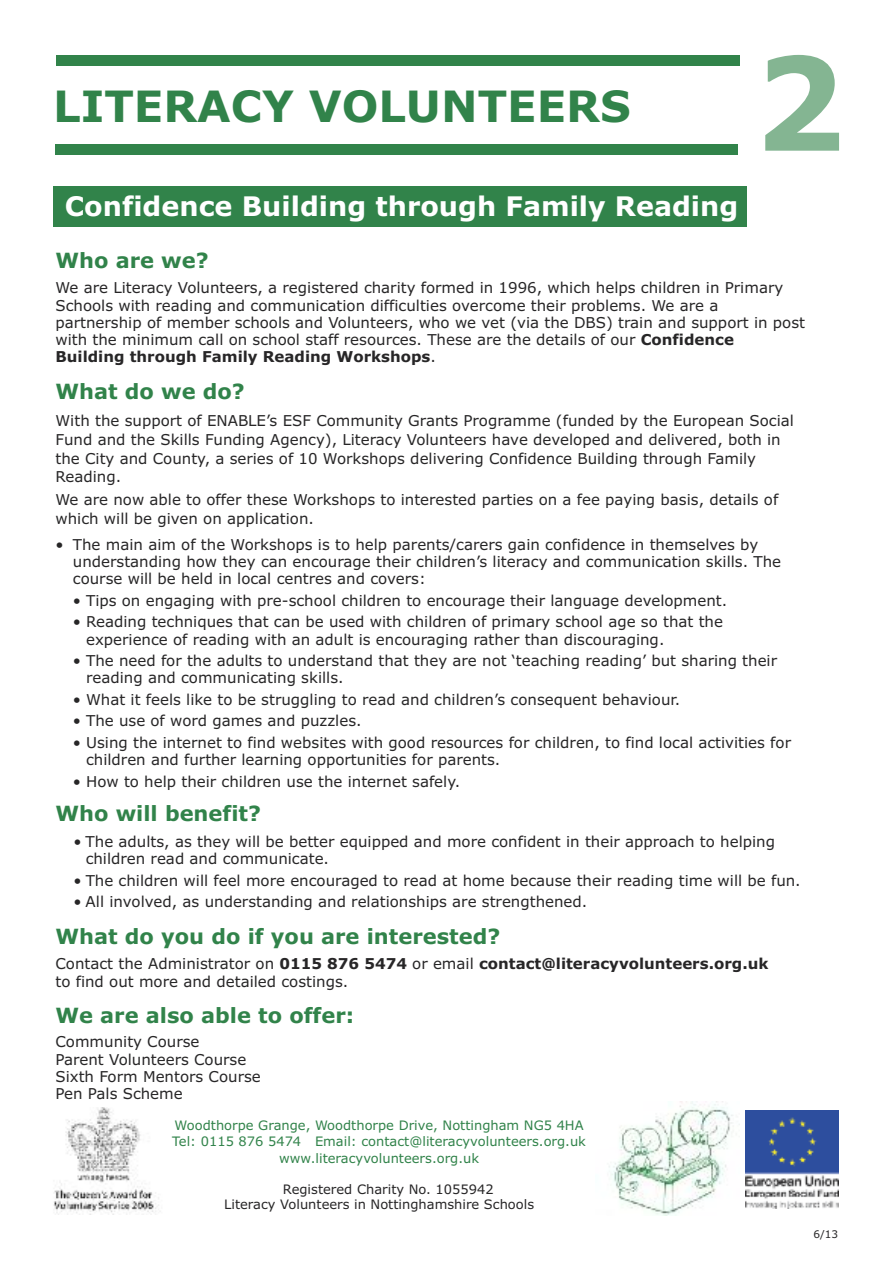
<style>
.page{position:relative;width:893px;height:1263px;background:#fff}
.page>*{position:absolute;margin:0;border:0;box-sizing:border-box;transform-origin:0 0}
.t1{font:700 129.15px "Verdana";color:#84b592}
.t2{font:700 43.2px "Verdana";color:#31834a}
.t3{font:700 27px "Verdana";color:#fff}
.t4{font:700 21px "Verdana";color:#31834a}
.t5{font:15px/17.2px "Verdana";color:#272627}
.t6{font:13.05px/16.5px "Verdana";color:#31834a;text-align:center}
.t7{font:13.05px/15px "Verdana";color:#272627}
.t8{font:10.5px "Verdana";color:#272627}
.s1{font-weight:700}
</style>
<div class="page">
<img style="left:609px;top:1102px;width:131px;height:113px">
<div style="left:56px;top:55px;width:683px;height:11px;background:#31834a"></div>
<div style="left:55px;top:144px;width:683px;height:11px;background:#31834a"></div>
<img style="left:53px;top:1107px;width:108px;height:107px">
<div style="left:54px;top:186px;width:693px;height:40px;background:#31834a"></div>
<img style="left:745px;top:1111px;width:93px;height:97px">
<h2 class="t2" style="left:53px;top:82px;width:579px">LITERACY VOLUNTEERS</h2>
<h1 class="t1" style="left:754px;top:31px;width:93px">2</h1>
<h3 class="t3" style="left:65px;top:191px;width:675px">Confidence Building through Family Reading</h3>
<h3 class="t4" style="left:55px;top:248px;width:155px">Who are we?</h3>
<p class="t5" style="left:55px;top:280px;width:751px">We are Literacy Volunteers, a registered charity formed in 1996, which helps children in Primary Schools with reading and communication difficulties overcome their problems. We are a partnership of member schools and Volunteers, who we vet (via the DBS) train and support in post with the minimum call on school staff resources. These are the details of our <span class="s1">Confidence Building through Family Reading Workshops</span>.</p>
<h3 class="t4" style="left:55px;top:379px;width:191px">What do we do?</h3>
<p class="t5" style="left:55px;top:411px;width:740px;line-height:18.8px">With the support of ENABLE’s ESF Community Grants Programme (funded by the European Social Fund and the Skills Funding Agency), Literacy Volunteers have developed and delivered, both in the City and County, a series of 10 Workshops delivering Confidence Building through Family Reading.</p>
<p class="t5" style="left:55px;top:491px;width:724px;line-height:18.8px">We are now able to offer these Workshops to interested parties on a fee paying basis, details of which will be given on application.</p>
<p class="t5" style="left:73px;top:536px;width:710px;text-indent:-17px">• The main aim of the Workshops is to help parents/carers gain confidence in themselves by understanding how they can encourage their children’s literacy and communication skills. The course will be held in local centres and covers:</p>
<p class="t5" style="left:73px;top:592px;width:656px">• Tips on engaging with pre-school children to encourage their language development.</p>
<p class="t5" style="left:86px;top:613px;width:638px;text-indent:-13px">• Reading techniques that can be used with children of primary school age so that the experience of reading with an adult is encouraging rather than discouraging.</p>
<p class="t5" style="left:86px;top:652px;width:693px;text-indent:-13px">• The need for the adults to understand that they are not ‘teaching reading’ but sharing their reading and communicating skills.</p>
<p class="t5" style="left:73px;top:691px;width:609px">• What it feels like to be struggling to read and children’s consequent behaviour.</p>
<p class="t5" style="left:73px;top:712px;width:290px">• The use of word games and puzzles.</p>
<p class="t5" style="left:86px;top:734px;width:706px;text-indent:-13px">• Using the internet to find websites with good resources for children, to find local activities for children and further learning opportunities for parents.</p>
<p class="t5" style="left:73px;top:773px;width:389px">• How to help their children use the internet safely.</p>
<h3 class="t4" style="left:55px;top:802px;width:207px">Who will benefit?</h3>
<p class="t5" style="left:86px;top:833px;width:691px;text-indent:-12px">• The adults, as they will be better equipped and more confident in their approach to helping children read and communicate.</p>
<p class="t5" style="left:73px;top:872px;width:729px">• The children will feel more encouraged to read at home because their reading time will be fun.</p>
<p class="t5" style="left:73px;top:893px;width:515px">• All involved, as understanding and relationships are strengthened.</p>
<h3 class="t4" style="left:55px;top:924px;width:446px">What do you do if you are interested?</h3>
<p class="t5" style="left:55px;top:955px;width:714px">Contact the Administrator on <span class="s1">0115 876 5474</span> or email <span class="s1">contact@literacyvolunteers.org.uk </span>to find out more and detailed costings.</p>
<h3 class="t4" style="left:55px;top:1003px;width:300px">We are also able to offer:</h3>
<p class="t5" style="left:55px;top:1034px;width:207px">Community Course<br>Parent Volunteers Course<br>Sixth Form Mentors Course<br>Pen Pals Scheme</p>
<p class="t6" style="left:172px;top:1117px;width:415px">Woodthorpe Grange, Woodthorpe Drive, Nottingham NG5 4HA<br>Tel: 0115 876 5474 Email: contact@literacyvolunteers.org.uk www.literacyvolunteers.org.uk</p>
<p class="t7" style="left:224px;top:1182px;width:311px;text-indent:59px">Registered Charity No. 1055942<br>Literacy Volunteers in Nottinghamshire Schools</p>
<p class="t8" style="left:813px;top:1228px;width:26px">6/13</p>
</div>
